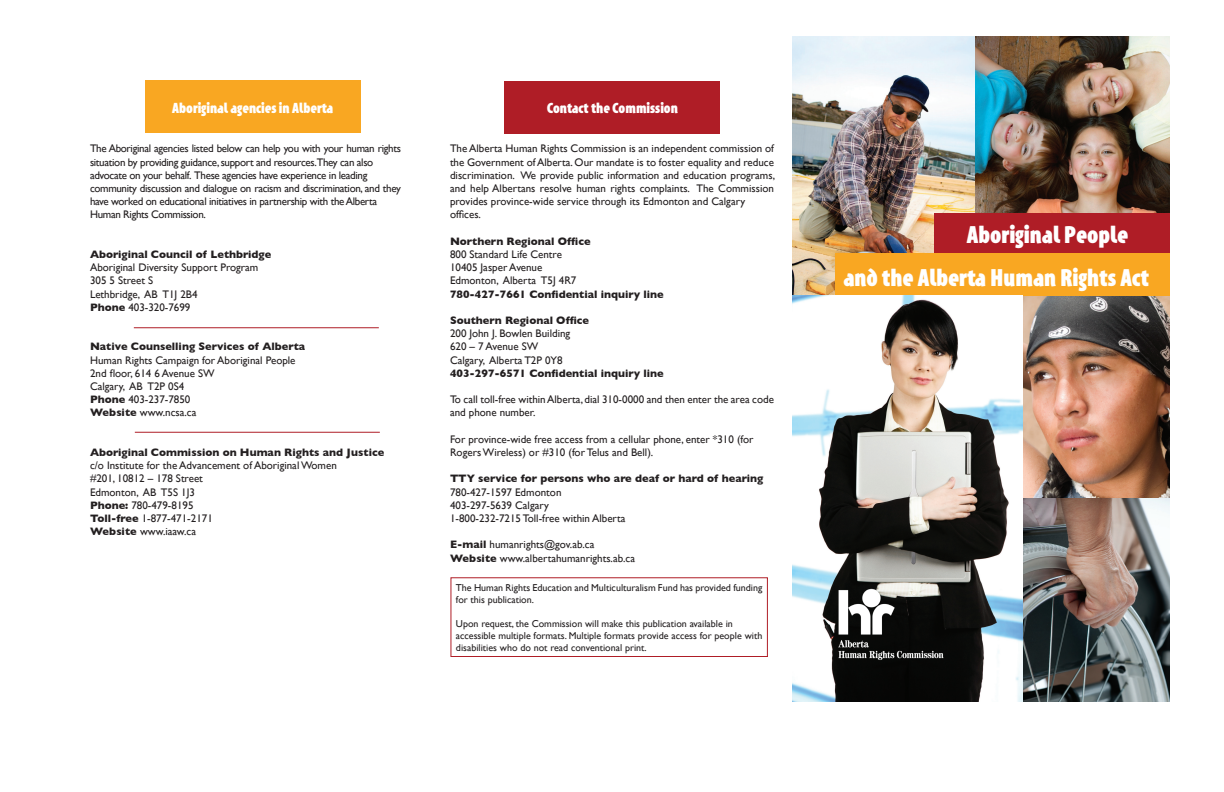
<style>
.page{position:relative;width:1224px;height:792px;background:#fff}
.page>*{position:absolute;margin:0;border:0;box-sizing:border-box;transform-origin:0 0}
.t1{font:900 condensed 25px/43px "Santana";color:#fff}
.t2{font:900 condensed 15px "Santana";color:#fff}
.t3{font:11px/13.2px "Gill Sans";color:#231f20}
.t4{font:11px/13.2px "Gill Sans";letter-spacing:-.03em;color:#231f20}
.t5{font:700 11px "Gill Sans";color:#231f20}
.t6{font:10px/12px "Gill Sans";color:#231f20}
.s1{font-weight:700}
</style>
<div class="page">
<div style="left:145px;top:80px;width:215px;height:53px;background:#f9a722"></div>
<div style="left:505px;top:81px;width:215px;height:53px;background:#af1d26"></div>
<hr style="left:134px;top:327px;width:245px;height:1px;background:#af1d26">
<hr style="left:135px;top:432px;width:245px;height:1px;background:#af1d26">
<img style="left:975px;top:36px;width:195px;height:177px">
<img style="left:1023px;top:296px;width:147px;height:406px">
<img style="left:792px;top:36px;width:183px;height:260px">
<div style="left:934px;top:213px;width:236px;height:41px;background:#af1d26"></div>
<div style="left:835px;top:254px;width:335px;height:42px;background:#f9a722"></div>
<div style="left:450px;top:577px;width:318px;height:80px;border:1px solid #af1d26"></div>
<img style="left:792px;top:296px;width:231px;height:406px">
<img style="left:835px;top:586px;width:112px;height:78px">
<h2 class="t2" style="left:172px;top:100px;width:162px">Aboriginal agencies in Alberta</h2>
<h2 class="t2" style="left:547px;top:100px;width:132px">Contact the Commission</h2>
<p class="t3" style="left:450px;top:142px;width:327px">The Alberta Human Rights Commission is an independent commission of the Government of Alberta. Our mandate is to foster equality and reduce discrimination. We provide public information and education programs, and help Albertans resolve human rights complaints. The Commission provides province-wide service through its Edmonton and Calgary offices.</p>
<p class="t5" style="left:450px;top:235px;width:142px">Northern Regional Office</p>
<p class="t3" style="left:450px;top:248px;width:128px">800 Standard Life Centre<br>10405 Jasper Avenue<br>Edmonton, Alberta T5J 4R7</p>
<p class="t5" style="left:450px;top:287px;width:215px">780-427-7661 Confidential inquiry line</p>
<p class="t5" style="left:450px;top:314px;width:141px">Southern Regional Office</p>
<p class="t3" style="left:450px;top:327px;width:122px">200 John J. Bowlen Building<br>620 – 7 Avenue SW<br>Calgary, Alberta T2P 0Y8</p>
<p class="t5" style="left:450px;top:367px;width:215px">403-297-6571 Confidential inquiry line</p>
<p class="t3" style="left:450px;top:393px;width:326px">To call toll-free within Alberta, dial 310-0000 and then enter the area code and phone number.</p>
<p class="t3" style="left:450px;top:432px;width:305px">For province-wide free access from a cellular phone, enter *310 (for<br>Rogers Wireless) or #310 (for Telus and Bell).</p>
<p class="t5" style="left:450px;top:472px;width:315px">TTY service for persons who are deaf or hard of hearing</p>
<p class="t3" style="left:450px;top:485px;width:177px">780-427-1597 Edmonton<br>403-297-5639 Calgary<br>1-800-232-7215 Toll-free within Alberta</p>
<p class="t3" style="left:450px;top:538px;width:187px"><span class="s1">E-mail</span> humanrights@gov.ab.ca<br><span class="s1">Website</span> www.albertahumanrights.ab.ca</p>
<p class="t4" style="left:90px;top:142px;width:313px">The Aboriginal agencies listed below can help you with your human rights situation by providing guidance, support and resources.They can also advocate on your behalf. These agencies have experience in leading community discussion and dialogue on racism and discrimination, and they have worked on educational initiatives in partnership with the Alberta Human Rights Commission.</p>
<p class="t5" style="left:90px;top:248px;width:183px">Aboriginal Council of Lethbridge</p>
<p class="t3" style="left:90px;top:261px;width:170px">Aboriginal Diversity Support Program<br>305 5 Street S<br>Lethbridge, AB T1J 2B4<br><span class="s1">Phone</span> 403-320-7699</p>
<p class="t5" style="left:90px;top:340px;width:217px">Native Counselling Services of Alberta</p>
<p class="t3" style="left:90px;top:353px;width:207px">Human Rights Campaign for Aboriginal People<br>2nd floor, 614 6 Avenue SW<br>Calgary, AB T2P 0S4<br><span class="s1">Phone</span> 403-237-7850<br><span class="s1">Website</span> www.ncsa.ca</p>
<p class="t5" style="left:90px;top:446px;width:296px">Aboriginal Commission on Human Rights and Justice</p>
<p class="t3" style="left:90px;top:459px;width:248px">c/o Institute for the Advancement of Aboriginal Women #201, 10812 – 178 Street<br>Edmonton, AB T5S 1J3<br><span class="s1">Phone:</span> 780-479-8195<br><span class="s1">Toll-free</span> 1-877-471-2171<br><span class="s1">Website</span> www.iaaw.ca</p>
<p class="t6" style="left:456px;top:581px;width:308px">The Human Rights Education and Multiculturalism Fund has provided funding for this publication.</p>
<p class="t6" style="left:456px;top:617px;width:308px">Upon request, the Commission will make this publication available in accessible multiple formats. Multiple formats provide access for people with disabilities who do not read conventional print.</p>
<h1 class="t1" style="left:843px;top:214px;width:307px;text-indent:123px">Aboriginal People and the Alberta Human Rights Act</h1>
</div>
